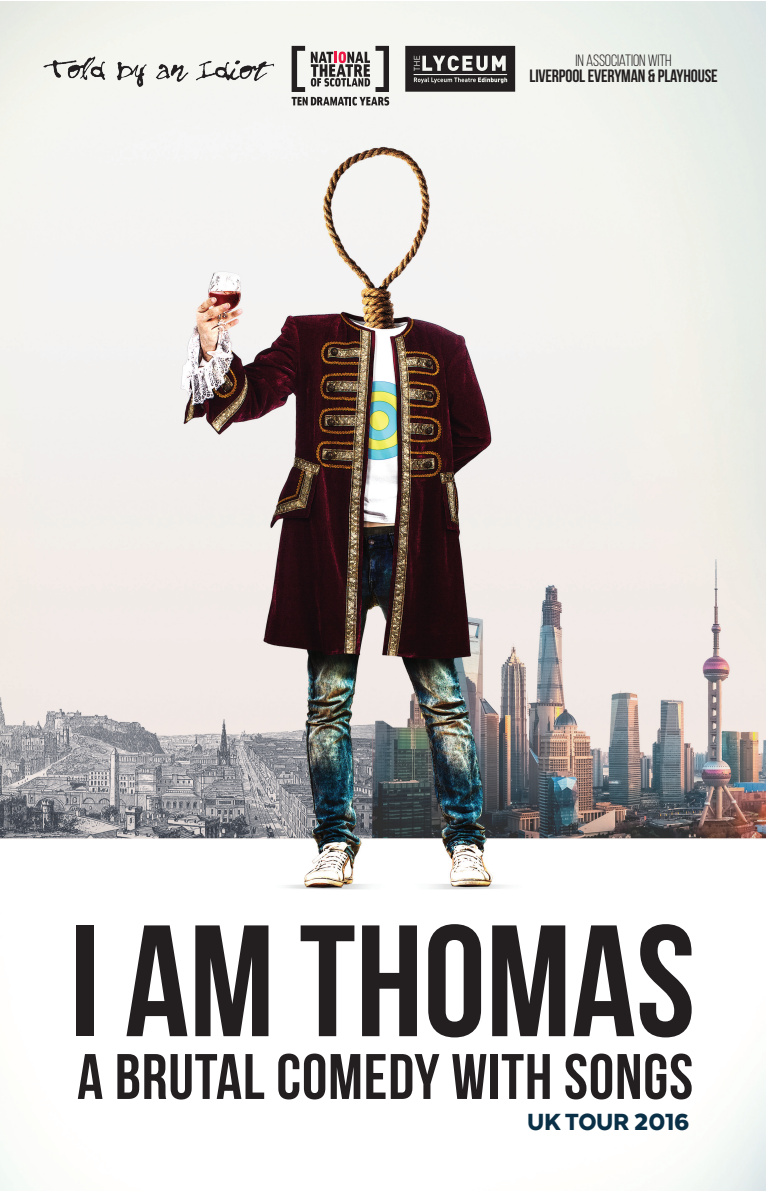
<style>
.page{position:relative;width:766px;height:1191px;background:#fff}
.page>*{position:absolute;margin:0;border:0;box-sizing:border-box;transform-origin:0 0}
.t1{font:700 158.1px "Bebas Neue";color:#231f20}
.t2{font:700 64.2px "Bebas Neue";letter-spacing:.015em;color:#231f20}
.t3{font:900 27px "Texta";letter-spacing:-.01em;color:#0a3047}
.t4{font:700 17.85px "Bebas Neue";letter-spacing:-.01em;color:#231f20}
.t5{font:16.35px "Bebas Neue";letter-spacing:-.01em;color:#231f20}
</style>
<div class="page">
<img style="left:0;top:1px;width:765px;height:1190px">
<img style="left:43px;top:51px;width:232px;height:43px">
<svg style="left:405px;top:46px;width:110px;height:46px;background:#4b4848"></svg>
<svg style="left:291px;top:46px;width:98px;height:60px"></svg>
<p class="t5" style="left:575px;top:52px;width:97px">IN ASSOCIATION WITH</p>
<p class="t4" style="left:529px;top:66px;width:190px">LIVERPOOL EVERYMAN &amp; PLAYHOUSE</p>
<h1 class="t1" style="left:70px;top:894px;width:626px">I AM THOMAS</h1>
<h2 class="t2" style="left:77px;top:1041px;width:617px">A BRUTAL COMEDY WITH SONGS</h2>
<h3 class="t3" style="left:527px;top:1107px;width:164px">UK TOUR 2016</h3>
</div>
